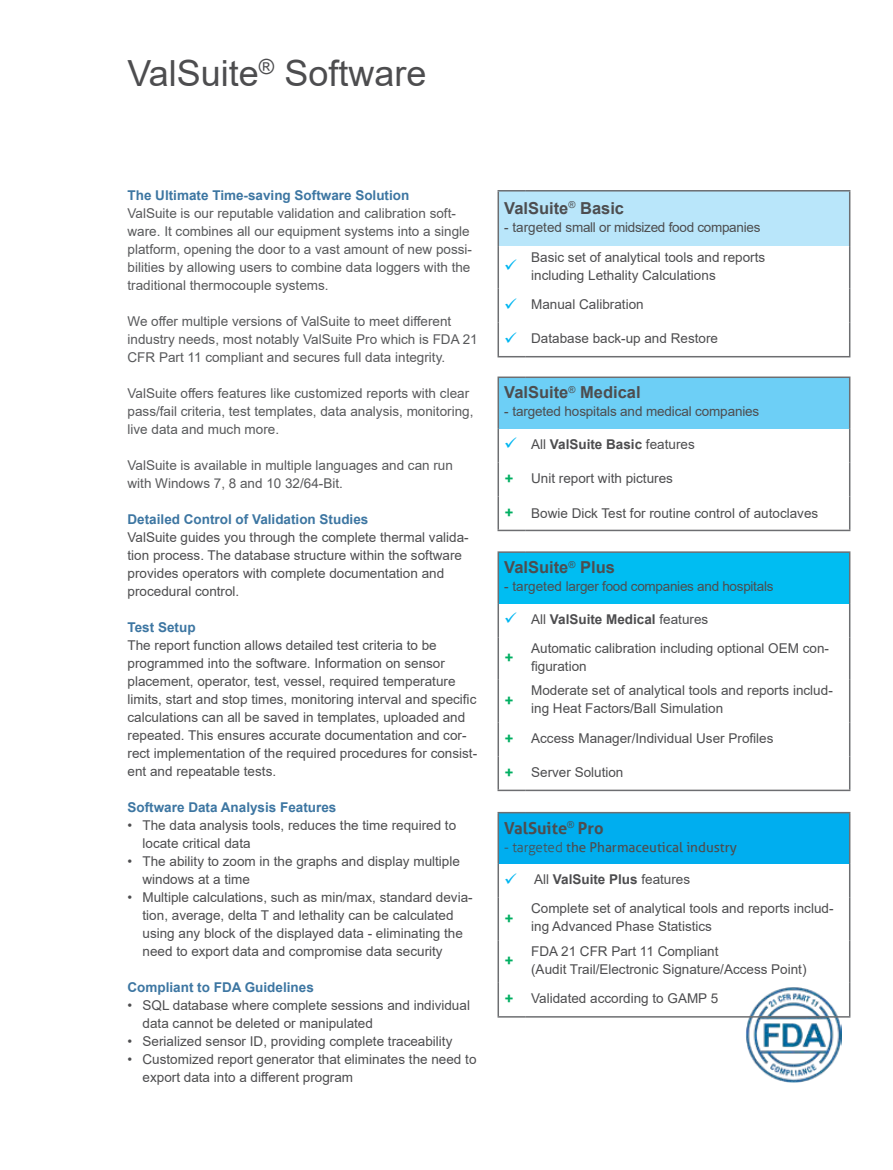
<style>
.page{position:relative;width:893px;height:1170px;background:#fff}
.page>*{position:absolute;margin:0;border:0;box-sizing:border-box;transform-origin:0 0}
.t1{font:36px "Arial";color:#4d4d4f}
.t2{font:700 16.5px "Arial";color:#4d4d4f}
.t3{font:700 16.5px "Aller";color:#4d4d4f}
.t4{font:700 16.5px "Aller";color:#00af62}
.t5{font:13.5px/18px "Arial";color:#4d4d4f}
.t6{font:13.5px/18px "Arial";color:#58595b}
.t7{font:700 13.5px "Arial";color:#3d76a2}
.t8{font:13.5px "Arial";letter-spacing:-.02em;color:#4d4d4f}
.t9{font:700 13.5px "Arial";color:#4d4d4f}
.t10{font:13.5px "Aller";color:#4d4d4f}
.s1{color:#00b6f1}
.s2{font-weight:400}
.s3{font-family:"Aller";font-weight:700;font-size:16.5px;color:#00af62}
.s4{font-weight:300}
</style>
<div class="page">
<img style="left:746px;top:987px;width:96px;height:95px">
<div style="left:498px;top:812px;width:352px;height:51px;background:#00aeef"></div>
<hr style="left:497px;top:811px;width:28px;height:2px;background:#6d6e71">
<hr style="left:497px;top:813px;width:2px;height:50px;background:#6d6e71">
<hr style="left:525px;top:811px;width:325px;height:2px;background:#6d6e71">
<hr style="left:849px;top:813px;width:1px;height:50px;background:#6d6e71">
<hr style="left:497px;top:863px;width:2px;height:34px;background:#6d6e71">
<hr style="left:849px;top:863px;width:1px;height:34px;background:#6d6e71">
<hr style="left:497px;top:897px;width:2px;height:43px;background:#6d6e71">
<hr style="left:849px;top:897px;width:1px;height:43px;background:#6d6e71">
<hr style="left:497px;top:940px;width:2px;height:42px;background:#6d6e71">
<hr style="left:849px;top:940px;width:1px;height:42px;background:#6d6e71">
<hr style="left:497px;top:982px;width:2px;height:34px;background:#6d6e71">
<hr style="left:849px;top:982px;width:1px;height:34px;background:#6d6e71">
<svg style="left:497px;top:1016px;width:28px;height:1px"></svg>
<hr style="left:525px;top:1016px;width:325px;height:1px;background:#6d6e71">
<div style="left:498px;top:552px;width:352px;height:51px;background:#00bdf2"></div>
<hr style="left:497px;top:551px;width:28px;height:2px;background:#6d6e71">
<hr style="left:497px;top:553px;width:2px;height:50px;background:#6d6e71">
<hr style="left:525px;top:551px;width:325px;height:2px;background:#6d6e71">
<hr style="left:849px;top:553px;width:1px;height:50px;background:#6d6e71">
<hr style="left:497px;top:603px;width:2px;height:34px;background:#6d6e71">
<hr style="left:849px;top:603px;width:1px;height:34px;background:#6d6e71">
<hr style="left:497px;top:637px;width:2px;height:42px;background:#6d6e71">
<hr style="left:849px;top:637px;width:1px;height:42px;background:#6d6e71">
<hr style="left:497px;top:679px;width:2px;height:43px;background:#6d6e71">
<hr style="left:849px;top:679px;width:1px;height:43px;background:#6d6e71">
<hr style="left:497px;top:722px;width:2px;height:34px;background:#6d6e71">
<hr style="left:849px;top:722px;width:1px;height:34px;background:#6d6e71">
<hr style="left:497px;top:756px;width:2px;height:33px;background:#6d6e71">
<hr style="left:849px;top:756px;width:1px;height:33px;background:#6d6e71">
<hr style="left:497px;top:789px;width:28px;height:2px;background:#6d6e71">
<hr style="left:525px;top:789px;width:325px;height:2px;background:#6d6e71">
<div style="left:498px;top:377px;width:352px;height:51px;background:#6dcff6"></div>
<hr style="left:497px;top:376px;width:28px;height:2px;background:#6d6e71">
<hr style="left:497px;top:378px;width:2px;height:50px;background:#6d6e71">
<hr style="left:525px;top:376px;width:325px;height:2px;background:#6d6e71">
<hr style="left:849px;top:378px;width:1px;height:50px;background:#6d6e71">
<hr style="left:497px;top:428px;width:2px;height:34px;background:#6d6e71">
<hr style="left:849px;top:428px;width:1px;height:34px;background:#6d6e71">
<hr style="left:497px;top:462px;width:2px;height:34px;background:#6d6e71">
<hr style="left:849px;top:462px;width:1px;height:34px;background:#6d6e71">
<hr style="left:497px;top:496px;width:2px;height:33px;background:#6d6e71">
<hr style="left:849px;top:496px;width:1px;height:33px;background:#6d6e71">
<hr style="left:497px;top:529px;width:28px;height:2px;background:#6d6e71">
<hr style="left:525px;top:529px;width:325px;height:2px;background:#6d6e71">
<div style="left:498px;top:191px;width:352px;height:55px;background:#b9e6fa"></div>
<svg style="left:497px;top:190px;width:28px;height:1px"></svg>
<hr style="left:497px;top:191px;width:2px;height:55px;background:#6d6e71">
<hr style="left:525px;top:190px;width:325px;height:1px;background:#6d6e71">
<hr style="left:849px;top:191px;width:1px;height:55px;background:#6d6e71">
<hr style="left:497px;top:246px;width:2px;height:42px;background:#6d6e71">
<hr style="left:849px;top:246px;width:1px;height:42px;background:#6d6e71">
<hr style="left:497px;top:288px;width:2px;height:34px;background:#6d6e71">
<hr style="left:849px;top:288px;width:1px;height:34px;background:#6d6e71">
<hr style="left:497px;top:322px;width:2px;height:34px;background:#6d6e71">
<hr style="left:849px;top:322px;width:1px;height:34px;background:#6d6e71">
<svg style="left:497px;top:356px;width:28px;height:1px"></svg>
<hr style="left:525px;top:356px;width:325px;height:1px;background:#6d6e71">
<h1 class="t1" style="left:128px;top:48px;width:300px">ValSuite<sup>®</sup> Software</h1>
<p class="t7" style="left:128px;top:185px;width:283px">The Ultimate Time-saving Software Solution</p>
<p class="t6" style="left:128px;top:204px;width:346px">ValSuite is our reputable validation and calibration soft&shy;ware. It combines all our equipment systems into a single platform, opening the door to a vast amount of new possi&shy;bilities by allowing users to combine data loggers with the traditional thermocouple systems.</p>
<p class="t6" style="left:128px;top:312px;width:352px">We offer multiple versions of ValSuite to meet different industry needs, most notably ValSuite Pro which is FDA 21<br>CFR Part 11 compliant and secures full data integrity.</p>
<p class="t6" style="left:128px;top:384px;width:347px">ValSuite offers features like customized reports with clear pass/fail criteria, test templates, data analysis, monitoring, live data and much more.</p>
<p class="t6" style="left:128px;top:456px;width:327px">ValSuite is available in multiple languages and can run with Windows 7, 8 and 10 32/64-Bit.</p>
<p class="t7" style="left:128px;top:509px;width:242px">Detailed Control of Validation Studies</p>
<p class="t5" style="left:128px;top:528px;width:343px">ValSuite guides you through the complete thermal valida&shy;tion process. The database structure within the software provides operators with complete documentation and procedural control.</p>
<p class="t7" style="left:128px;top:617px;width:70px">Test Setup</p>
<p class="t5" style="left:128px;top:636px;width:351px">The report function allows detailed test criteria to be programmed into the software. Information on sensor placement, operator, test, vessel, required temperature limits, start and stop times, monitoring interval and specific calculations can all be saved in templates, uploaded and repeated. This ensures accurate documentation and cor&shy;rect implementation of the required procedures for consist&shy;ent and repeatable tests.</p>
<p class="t7" style="left:128px;top:797px;width:210px">Software Data Analysis Features</p>
<p class="t5" style="left:143px;top:816px;width:315px;text-indent:-15px">• The data analysis tools, reduces the time required to locate critical data</p>
<p class="t5" style="left:143px;top:852px;width:319px;text-indent:-15px">• The ability to zoom in the graphs and display multiple windows at a time</p>
<p class="t5" style="left:143px;top:888px;width:332px;text-indent:-15px">• Multiple calculations, such as min/max, standard devia&shy;tion, average, delta T and lethality can be calculated using any block of the displayed data - eliminating the need to export data and compromise data security</p>
<p class="t7" style="left:128px;top:977px;width:188px">Compliant to FDA Guidelines</p>
<p class="t5" style="left:143px;top:996px;width:329px;text-indent:-15px">• SQL database where complete sessions and individual data cannot be deleted or manipulated</p>
<p class="t5" style="left:128px;top:1032px;width:326px">• Serialized sensor ID, providing complete traceability</p>
<p class="t5" style="left:143px;top:1050px;width:335px;text-indent:-15px">• Customized report generator that eliminates the need to export data into a different program</p>
<p class="t2" style="left:504px;top:196px;width:121px">ValSuite<sup>®</sup> Basic</p>
<p class="t8" style="left:504px;top:218px;width:258px">- targeted small or midsized food companies</p>
<p class="t5" style="left:531px;top:248px;width:236px">Basic set of analytical tools and reports including Lethality Calculations</p>
<p class="t5" style="left:504px;top:295px;width:141px"><span class="s1">✓</span> Manual Calibration</p>
<p class="t5" style="left:504px;top:329px;width:215px"><span class="s1">✓</span> Database back-up and Restore</p>
<p class="t2" style="left:504px;top:381px;width:138px">ValSuite<sup>®</sup> Medical</p>
<p class="t5" style="left:504px;top:402px;width:257px">- targeted hospitals and medical companies</p>
<p class="t9" style="left:504px;top:434px;width:192px"><span class="s1">✓</span> <span class="s2">All</span> ValSuite Basic <span class="s2">features</span></p>
<p class="t5" style="left:504px;top:469px;width:170px"><span class="s3">+</span> Unit report with pictures</p>
<p class="t5" style="left:504px;top:504px;width:316px"><span class="s3">+</span> Bowie Dick Test for routine control of autoclaves</p>
<p class="t2" style="left:504px;top:555px;width:112px">ValSuite<sup>®</sup> Plus</p>
<p class="t8" style="left:504px;top:577px;width:271px">- targeted larger food companies and hospitals</p>
<p class="t9" style="left:504px;top:609px;width:205px"><span class="s1">✓</span> <span class="s2">All</span> ValSuite Medical <span class="s2">features</span></p>
<p class="t4" style="left:504px;top:647px;width:11px">+</p>
<p class="t5" style="left:531px;top:639px;width:299px">Automatic calibration including optional OEM con&shy;figuration</p>
<p class="t4" style="left:504px;top:689px;width:11px">+</p>
<p class="t5" style="left:531px;top:681px;width:303px">Moderate set of analytical tools and reports includ&shy;ing Heat Factors/Ball Simulation</p>
<p class="t5" style="left:504px;top:728px;width:271px"><span class="s3">+</span> Access Manager/Individual User Profiles</p>
<p class="t5" style="left:504px;top:762px;width:121px"><span class="s3">+</span> Server Solution</p>
<p class="t3" style="left:504px;top:817px;width:101px">ValSuite<sup>®</sup> Pro</p>
<p class="t10" style="left:504px;top:838px;width:234px"><span class="s4">- targeted</span> the Pharmaceutical industry</p>
<p class="t9" style="left:504px;top:869px;width:187px"><span class="s1">✓</span> <span class="s2">All</span> ValSuite Plus <span class="s2">features</span></p>
<p class="t4" style="left:504px;top:907px;width:11px">+</p>
<p class="t5" style="left:531px;top:899px;width:304px">Complete set of analytical tools and reports includ&shy;ing Advanced Phase Statistics</p>
<p class="t4" style="left:504px;top:950px;width:11px">+</p>
<p class="t5" style="left:531px;top:942px;width:277px">FDA 21 CFR Part 11 Compliant<br>(Audit Trail/Electronic Signature/Access Point)</p>
<p class="t5" style="left:504px;top:989px;width:215px"><span class="s3">+</span> Validated according to GAMP 5</p>
</div>
